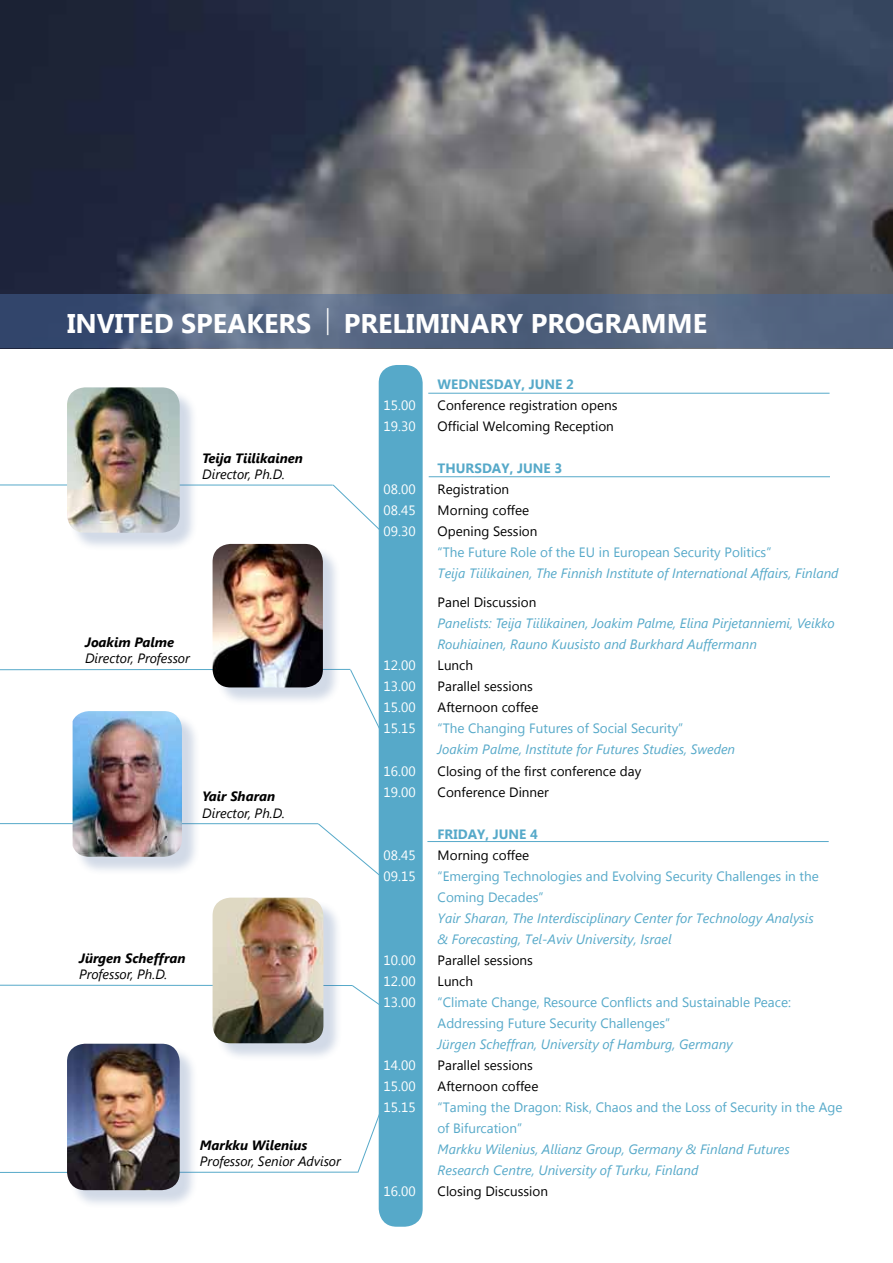
<style>
.page{position:relative;width:893px;height:1263px;background:#fff}
.page>*{position:absolute;margin:0;border:0;box-sizing:border-box;transform-origin:0 0}
.t1{font:700 27px "Segoe UI";color:#fff}
.t2{font:italic 13.5px/21px "Segoe UI";color:#56a9c9}
.t3{font:13.5px/21px "Segoe UI";color:#56a9c9}
.t4{font:13.5px "Segoe UI";color:#000}
.t5{font:13.5px "Segoe UI";color:#fff}
.t6{font:italic 13.5px "Segoe UI";color:#000}
.t7{font:italic 700 13.5px "Segoe UI";color:#000}
.t8{font:700 13.5px "Segoe UI";color:#56a9c9}
</style>
<div class="page">
<div style="left:379px;top:365px;width:44px;height:862px;background:#56a9c9;border-radius:18px"></div>
<img style="left:0;top:0;width:893px;height:294px">
<svg style="left:0;top:294px;width:893px;height:54px;background:#526380"></svg>
<hr style="left:428px;top:393px;width:401px;height:1px;background:#56a9c9">
<hr style="left:0;top:823px;width:318px;height:1px;background:#56a9c9">
<div style="left:75px;top:713px;width:126px;height:162px;background:#47689d;opacity:.25"></div>
<img style="left:73px;top:711px;width:109px;height:146px">
<hr style="left:0;top:669px;width:350px;height:1px;background:#56a9c9">
<div style="left:215px;top:546px;width:127px;height:160px;background:#47689d;opacity:.25"></div>
<img style="left:213px;top:544px;width:110px;height:143px">
<hr style="left:0;top:485px;width:333px;height:1px;background:#56a9c9">
<div style="left:69px;top:390px;width:129px;height:162px;background:#47689d;opacity:.25"></div>
<img style="left:67px;top:387px;width:113px;height:146px">
<hr style="left:429px;top:476px;width:401px;height:1px;background:#56a9c9">
<hr style="left:427px;top:841px;width:402px;height:1px;background:#56a9c9">
<svg style="left:333px;top:484px;width:46px;height:50px"></svg>
<svg style="left:350px;top:669px;width:29px;height:68px"></svg>
<svg style="left:318px;top:823px;width:61px;height:56px"></svg>
<hr style="left:0;top:1172px;width:358px;height:1px;background:#56a9c9">
<svg style="left:357px;top:1105px;width:22px;height:68px"></svg>
<div style="left:69px;top:1046px;width:129px;height:163px;background:#47689d;opacity:.25"></div>
<img style="left:67px;top:1044px;width:113px;height:146px">
<hr style="left:0;top:985px;width:352px;height:1px;background:#56a9c9">
<svg style="left:352px;top:985px;width:27px;height:23px"></svg>
<div style="left:215px;top:900px;width:127px;height:162px;background:#47689d;opacity:.25"></div>
<img style="left:213px;top:898px;width:110px;height:145px">
<svg style="left:327px;top:308px;width:1px;height:28px"></svg>
<h1 class="t1" style="left:67px;top:305px;width:641px">INVITED SPEAKERS PRELIMINARY PROGRAMME</h1>
<p class="t7" style="left:202px;top:448px;width:102px">Teija Tiilikainen</p>
<p class="t6" style="left:202px;top:465px;width:84px">Director, Ph.D.</p>
<p class="t7" style="left:85px;top:633px;width:91px">Joakim Palme</p>
<p class="t6" style="left:85px;top:649px;width:106px">Director, Professor</p>
<p class="t7" style="left:202px;top:787px;width:74px">Yair Sharan</p>
<p class="t6" style="left:202px;top:803px;width:84px">Director, Ph.D.</p>
<p class="t7" style="left:79px;top:948px;width:108px">Jürgen Scheffran</p>
<p class="t6" style="left:79px;top:965px;width:90px">Professor, Ph.D.</p>
<p class="t7" style="left:200px;top:1135px;width:109px">Markku Wilenius</p>
<p class="t6" style="left:200px;top:1152px;width:143px">Professor, Senior Advisor</p>
<p class="t8" style="left:438px;top:374px;width:138px">WEDNESDAY, JUNE 2</p>
<p class="t5" style="left:384px;top:396px;width:34px">15.00</p>
<p class="t4" style="left:438px;top:396px;width:181px">Conference registration opens</p>
<p class="t5" style="left:384px;top:417px;width:34px">19.30</p>
<p class="t4" style="left:438px;top:417px;width:178px">Official Welcoming Reception</p>
<p class="t8" style="left:438px;top:458px;width:126px">THURSDAY, JUNE 3</p>
<p class="t5" style="left:384px;top:480px;width:34px">08.00</p>
<p class="t4" style="left:438px;top:480px;width:73px">Registration</p>
<p class="t5" style="left:384px;top:501px;width:34px">08.45</p>
<p class="t4" style="left:438px;top:501px;width:93px">Morning coffee</p>
<p class="t5" style="left:384px;top:522px;width:34px">09.30</p>
<p class="t4" style="left:438px;top:522px;width:101px">Opening Session</p>
<p class="t3" style="left:438px;top:541px;width:335px">“The Future Role of the EU in European Security Politics”</p>
<p class="t2" style="left:438px;top:562px;width:402px">Teija Tiilikainen, The Finnish Institute of International Affairs, Finland</p>
<p class="t4" style="left:438px;top:593px;width:100px">Panel Discussion</p>
<p class="t2" style="left:438px;top:612px;width:399px">Panelists: Teija Tiilikainen, Joakim Palme, Elina Pirjetanniemi, Veikko<br>Rouhiainen, Rauno Kuusisto and Burkhard Auffermann</p>
<p class="t5" style="left:384px;top:656px;width:34px">12.00</p>
<p class="t4" style="left:438px;top:656px;width:37px">Lunch</p>
<p class="t5" style="left:384px;top:677px;width:34px">13.00</p>
<p class="t4" style="left:438px;top:677px;width:97px">Parallel sessions</p>
<p class="t5" style="left:384px;top:698px;width:34px">15.00</p>
<p class="t4" style="left:438px;top:698px;width:102px">Afternoon coffee</p>
<p class="t5" style="left:384px;top:719px;width:34px">15.15</p>
<p class="t3" style="left:438px;top:718px;width:247px">“The Changing Futures of Social Security”</p>
<p class="t2" style="left:438px;top:738px;width:299px">Joakim Palme, Institute for Futures Studies, Sweden</p>
<p class="t5" style="left:384px;top:761px;width:34px">16.00</p>
<p class="t4" style="left:438px;top:761px;width:205px">Closing of the first conference day</p>
<p class="t5" style="left:384px;top:782px;width:34px">19.00</p>
<p class="t4" style="left:438px;top:782px;width:113px">Conference Dinner</p>
<p class="t8" style="left:438px;top:824px;width:102px">FRIDAY, JUNE 4</p>
<p class="t5" style="left:384px;top:845px;width:34px">08.45</p>
<p class="t4" style="left:438px;top:845px;width:93px">Morning coffee</p>
<p class="t5" style="left:384px;top:866px;width:34px">09.15</p>
<p class="t3" style="left:438px;top:865px;width:383px">“Emerging Technologies and Evolving Security Challenges in the<br>Coming Decades”</p>
<p class="t2" style="left:438px;top:907px;width:378px">Yair Sharan, The Interdisciplinary Center for Technology Analysis &amp; Forecasting, Tel-Aviv University, Israel</p>
<p class="t5" style="left:384px;top:950px;width:34px">10.00</p>
<p class="t4" style="left:438px;top:950px;width:97px">Parallel sessions</p>
<p class="t5" style="left:384px;top:971px;width:34px">12.00</p>
<p class="t4" style="left:438px;top:971px;width:37px">Lunch</p>
<p class="t5" style="left:384px;top:992px;width:34px">13.00</p>
<p class="t3" style="left:438px;top:991px;width:355px">“Climate Change, Resource Conflicts and Sustainable Peace:<br>Addressing Future Security Challenges”</p>
<p class="t2" style="left:438px;top:1033px;width:297px">Jürgen Scheffran, University of Hamburg, Germany</p>
<p class="t5" style="left:384px;top:1055px;width:34px">14.00</p>
<p class="t4" style="left:438px;top:1055px;width:97px">Parallel sessions</p>
<p class="t5" style="left:384px;top:1076px;width:34px">15.00</p>
<p class="t4" style="left:438px;top:1076px;width:102px">Afternoon coffee</p>
<p class="t5" style="left:384px;top:1097px;width:34px">15.15</p>
<p class="t3" style="left:438px;top:1096px;width:406px">“Taming the Dragon: Risk, Chaos and the Loss of Security in the Age of Bifurcation”</p>
<p class="t2" style="left:438px;top:1138px;width:354px">Markku Wilenius, Allianz Group, Germany &amp; Finland Futures<br>Research Centre, University of Turku, Finland</p>
<p class="t5" style="left:384px;top:1181px;width:34px">16.00</p>
<p class="t4" style="left:438px;top:1181px;width:112px">Closing Discussion</p>
</div>
